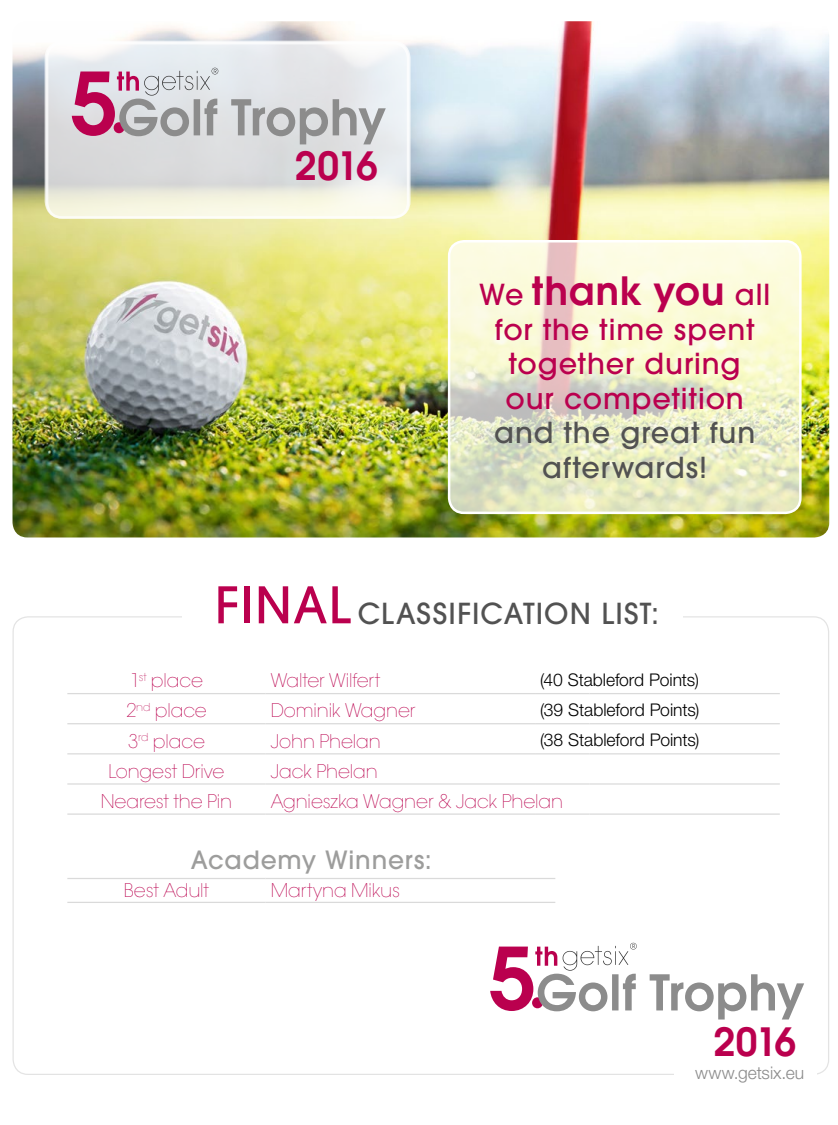
<style>
.page{position:relative;width:838px;height:1125px;background:#fff}
.page>*{position:absolute;margin:0;border:0;box-sizing:border-box;transform-origin:0 0}
.t1{font:85px "Avant Garde Gothic Dm ITC";color:#ba004e}
.t2{font:50px "Avant Garde Gothic Md ITC";letter-spacing:.025em;color:#ba004e}
.t3{font:38.75px "Avant Garde Gothic Dm ITC";letter-spacing:.02em;color:#ba004e}
.t4{font:28.75px/34.5px "Avant Garde Gothic Md ITC";letter-spacing:.035em;color:#525252;text-align:center}
.t5{font:28.75px/34.5px "Avant Garde Gothic Md ITC";letter-spacing:.03em;color:#ba004e;text-align:center}
.t6{font:25px "Avant Garde Gothic Md ITC";letter-spacing:.03em;color:#9d9d9c}
.t7{font:18.75px "Avant Garde Gothic Ex Lt ITC";letter-spacing:-.005em;color:#ba004e}
.t8{font:300 17.5px "Helvetica Neue LT Pro";letter-spacing:-.005em;color:#000}
.t9{font:300 17.5px "Helvetica Neue LT Pro";color:#8c8c8c}
.s1{font-family:"Avant Garde Gothic Md ITC";font-size:28.75px}
</style>
<div class="page">
<img style="left:12px;top:21px;width:817px;height:517px">
<svg style="left:449px;top:241px;width:351px;height:272px;background:#edecce"></svg>
<svg style="left:47px;top:43px;width:361px;height:173px;background:#e4e6e4"></svg>
<div style="left:45px;top:41px;width:365px;height:178px;border:5px solid #fff;border-radius:15px"></div>
<div style="left:46px;top:42px;width:363px;height:177px;border:2px solid #fff;border-radius:15px"></div>
<div style="left:448px;top:240px;width:353px;height:274px;border:2px solid #fff;border-radius:15px"></div>
<hr style="left:67px;top:693px;width:199px;height:1px;background:#dadada">
<hr style="left:266px;top:693px;width:269px;height:1px;background:#dadada">
<hr style="left:535px;top:693px;width:54px;height:1px;background:#dadada">
<hr style="left:589px;top:693px;width:190px;height:1px;background:#dadada">
<hr style="left:67px;top:723px;width:199px;height:1px;background:#dadada">
<hr style="left:266px;top:723px;width:269px;height:1px;background:#dadada">
<hr style="left:535px;top:723px;width:54px;height:1px;background:#dadada">
<hr style="left:589px;top:723px;width:190px;height:1px;background:#dadada">
<hr style="left:67px;top:753px;width:199px;height:1px;background:#dadada">
<hr style="left:266px;top:753px;width:269px;height:1px;background:#dadada">
<hr style="left:535px;top:753px;width:54px;height:1px;background:#dadada">
<hr style="left:589px;top:753px;width:190px;height:1px;background:#dadada">
<hr style="left:67px;top:783px;width:199px;height:2px;background:#dadada">
<hr style="left:266px;top:783px;width:269px;height:2px;background:#dadada">
<hr style="left:535px;top:783px;width:54px;height:2px;background:#dadada">
<hr style="left:589px;top:783px;width:190px;height:2px;background:#dadada">
<hr style="left:67px;top:813px;width:199px;height:2px;background:#dadada">
<hr style="left:266px;top:813px;width:269px;height:2px;background:#dadada">
<hr style="left:535px;top:813px;width:54px;height:2px;background:#dadada">
<hr style="left:589px;top:813px;width:190px;height:2px;background:#dadada">
<hr style="left:67px;top:878px;width:199px;height:1px;background:#dadada">
<hr style="left:266px;top:878px;width:289px;height:1px;background:#dadada">
<hr style="left:67px;top:902px;width:199px;height:1px;background:#dadada">
<hr style="left:266px;top:902px;width:289px;height:1px;background:#dadada">
<svg style="left:114px;top:68px;width:272px;height:76px;background:#cecdd1"></svg>
<svg style="left:532px;top:943px;width:272px;height:77px"></svg>
<h1 class="t1" style="left:69px;top:49px;width:49px">5</h1>
<h3 class="t3" style="left:295px;top:141px;width:84px">2016</h3>
<h3 class="t3" style="left:479px;top:266px;width:293px"><span class="s1">We</span> thank you <span class="s1">all</span></h3>
<h3 class="t5" style="left:495px;top:312px;width:261px">for the time spent together during our competition</h3>
<h3 class="t4" style="left:494px;top:415px;width:263px">and the great fun afterwards!</h3>
<h2 class="t2" style="left:215px;top:573px;width:138px">FINAL</h2>
<h3 class="t4" style="left:358px;top:596px;width:303px">CLASSIFICATION LIST:</h3>
<p class="t7" style="left:130px;top:669px;width:75px">1<sup>st</sup> place</p>
<p class="t7" style="left:271px;top:669px;width:111px">Walter Wilfert</p>
<p class="t8" style="left:540px;top:669px;width:160px">(40 Stableford Points)</p>
<p class="t7" style="left:126px;top:699px;width:82px">2<sup>nd</sup> place</p>
<p class="t7" style="left:271px;top:699px;width:146px">Dominik Wagner</p>
<p class="t8" style="left:540px;top:699px;width:161px">(39 Stableford Points)</p>
<p class="t7" style="left:128px;top:729px;width:79px">3<sup>rd</sup> place</p>
<p class="t7" style="left:271px;top:729px;width:112px">John Phelan</p>
<p class="t8" style="left:540px;top:729px;width:161px">(38 Stableford Points)</p>
<p class="t7" style="left:108px;top:759px;width:117px">Longest Drive</p>
<p class="t7" style="left:271px;top:759px;width:109px">Jack Phelan</p>
<p class="t7" style="left:101px;top:790px;width:133px">Nearest the Pin</p>
<p class="t7" style="left:271px;top:790px;width:294px">Agnieszka Wagner &amp; Jack Phelan</p>
<h3 class="t6" style="left:191px;top:843px;width:242px">Academy Winners:</h3>
<p class="t7" style="left:124px;top:879px;width:87px">Best Adult</p>
<p class="t7" style="left:271px;top:879px;width:131px">Martyna Mikus</p>
<h1 class="t1" style="left:488px;top:924px;width:49px">5</h1>
<h3 class="t3" style="left:713px;top:1017px;width:84px">2016</h3>
<p class="t9" style="left:695px;top:1062px;width:111px">www.getsix.eu</p>
</div>
